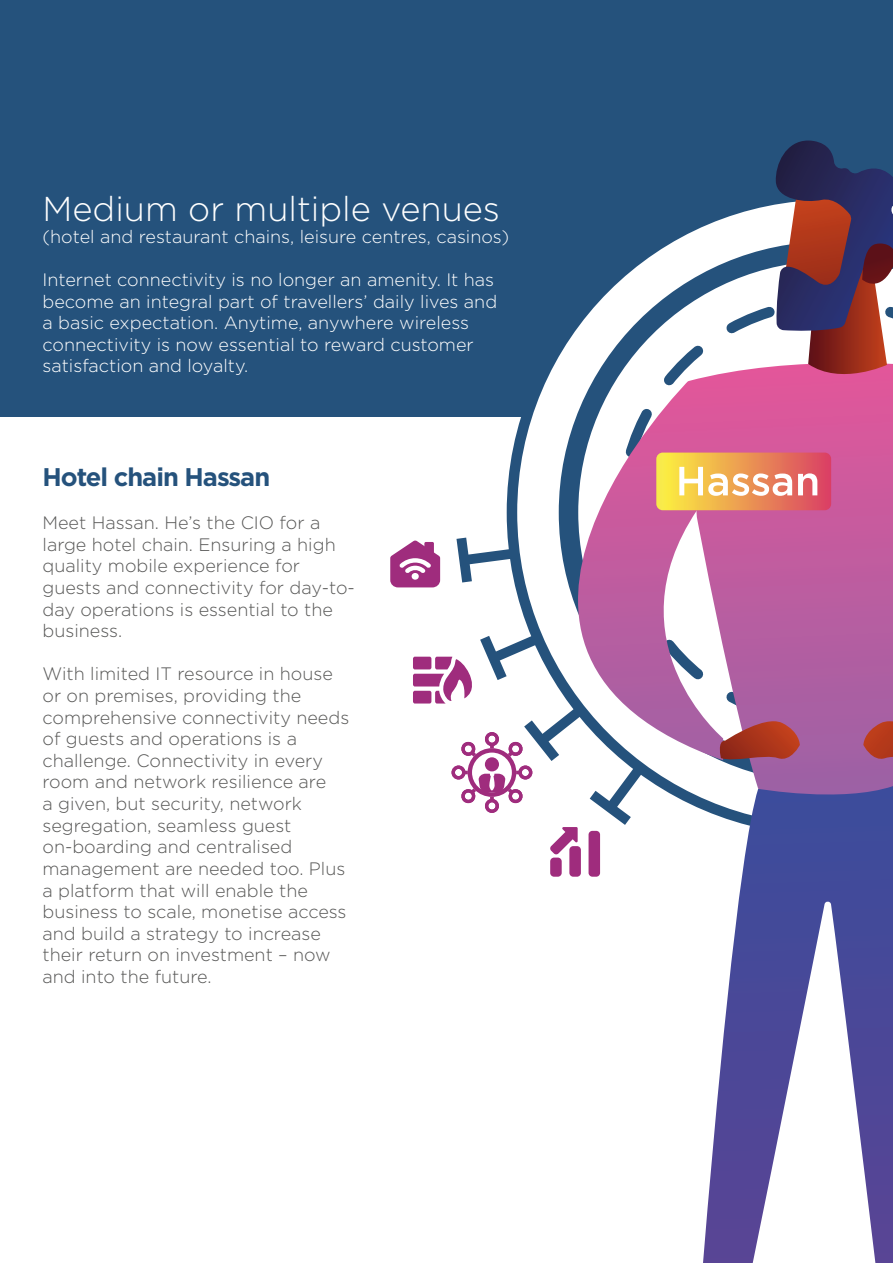
<style>
.page{position:relative;width:893px;height:1263px;background:#fff}
.page>*{position:absolute;margin:0;border:0;box-sizing:border-box;transform-origin:0 0}
.t1{font:300 34.5px "Gotham";color:#fff}
.t2{font:700 25.5px "Gotham";letter-spacing:-.04em;color:#25527c}
.t3{font:300 18px/21.6px "Gotham";color:#575756}
.t4{font:300 18px/21.6px "Gotham";color:#fff}
</style>
<div class="page">
<div style="left:0;top:0;width:893px;height:417px;background:#25527c"></div>
<svg style="left:703px;top:855px;width:190px;height:408px"></svg>
<svg style="left:390px;top:141px;width:503px;height:714px"></svg>
<div style="left:550px;top:857px;width:12px;height:20px;background:#9f2c7d;border-radius:4px"></div>
<div style="left:569px;top:846px;width:12px;height:31px;background:#9f2c7d;border-radius:4px"></div>
<div style="left:589px;top:831px;width:11px;height:46px;background:#9f2c7d;border-radius:4px"></div>
<h1 class="t1" style="left:43px;top:187px;width:459px">Medium or multiple venues</h1>
<p class="t4" style="left:43px;top:225px;width:468px">(hotel and restaurant chains, leisure centres, casinos)</p>
<p class="t4" style="left:43px;top:268px;width:456px">Internet connectivity is no longer an amenity. It has become an integral part of travellers’ daily lives and a basic expectation. Anytime, anywhere wireless connectivity is now essential to reward customer satisfaction and loyalty.</p>
<h2 class="t2" style="left:43px;top:460px;width:229px">Hotel chain Hassan</h2>
<p class="t3" style="left:43px;top:512px;width:314px">Meet Hassan. He’s the CIO for a large hotel chain. Ensuring a high quality mobile experience for guests and connectivity for day-to&shy;day operations is essential to the business.</p>
<p class="t3" style="left:43px;top:663px;width:308px">With limited IT resource in house or on premises, providing the comprehensive connectivity needs of guests and operations is a challenge. Connectivity in every room and network resilience are<br>a given, but security, network segregation, seamless guest on-boarding and centralised management are needed too. Plus a platform that will enable the business to scale, monetise access and build a strategy to increase their return on investment – now and into the future.</p>
</div>
